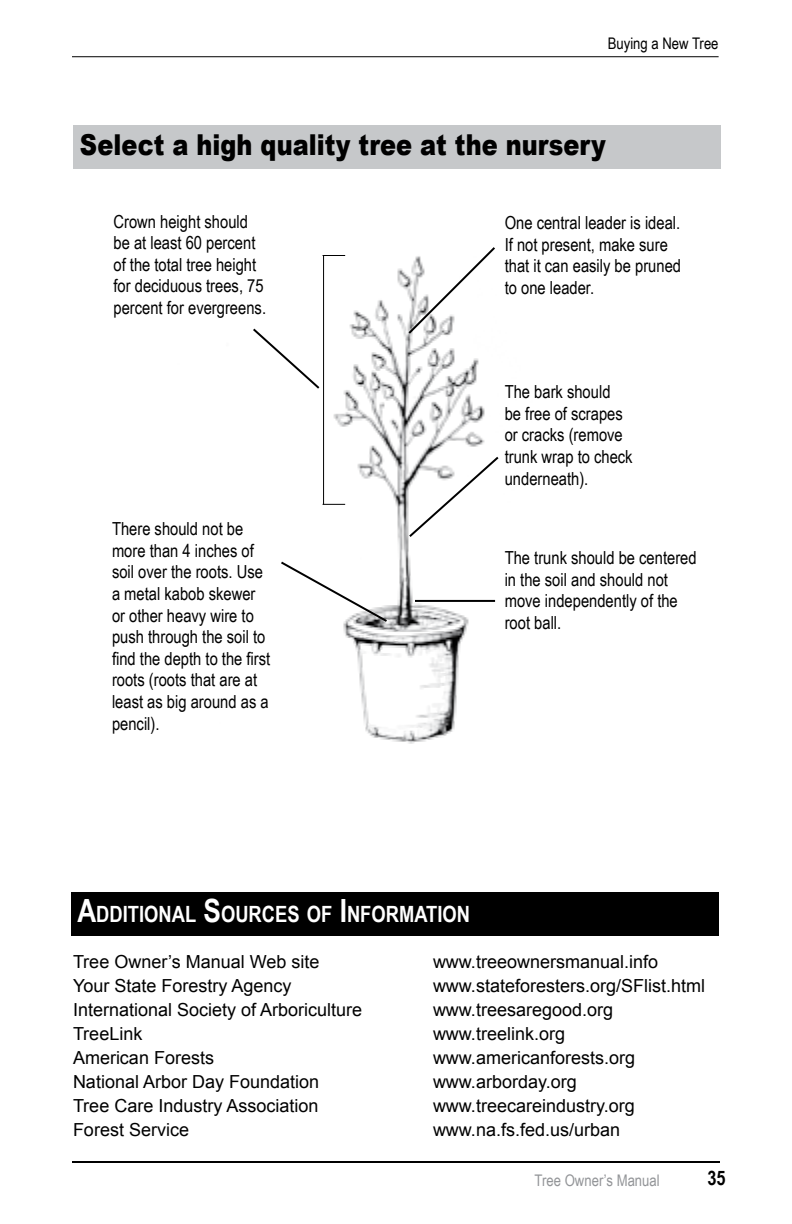
<style>
.page{position:relative;width:792px;height:1224px;background:#fff}
.page>*{position:absolute;margin:0;border:0;box-sizing:border-box;transform-origin:0 0}
.tom_heading2{font:900 28.8px "Arial";letter-spacing:.005em;color:#000;scale:.83 1}
.tom_heading1{font:700 22.4px "Arial Narrow";color:#fff}
.t1{font:700 20px "Arial Narrow";color:#000}
.illustration_text_9p{font:18px/21.6px "Arial Narrow";color:#000}
.text_body_9pt{font:18px "Arial";color:#000}
.t2{font:16px "Arial Narrow";color:#939598}
.tom_heading1_more_he{font:16px "Arial Narrow";color:#000}
.s1{font-size:32px}
</style>
<div class="page">
<hr style="left:72px;top:1161px;width:648px;height:2px;background:#000">
<div style="left:73px;top:126px;width:648px;height:43px;background:#c6c8ca"></div>
<hr style="left:72px;top:56px;width:647px;height:1px;background:#000">
<div style="left:71px;top:892px;width:648px;height:44px;background:#000"></div>
<img style="left:322px;top:255px;width:174px;height:489px">
<hr style="left:415px;top:600px;width:80px;height:2px;background:#000">
<svg style="left:407px;top:455px;width:92px;height:84px"></svg>
<svg style="left:406px;top:247px;width:90px;height:89px"></svg>
<svg style="left:324px;top:255px;width:21px;height:1px"></svg>
<hr style="left:323px;top:255px;width:1px;height:249px;background:#000">
<svg style="left:323px;top:504px;width:22px;height:1px"></svg>
<svg style="left:253px;top:328px;width:67px;height:61px"></svg>
<svg style="left:281px;top:560px;width:108px;height:64px"></svg>
<p class="tom_heading1_more_he" style="left:608px;top:32px;width:112px">Buying a New Tree</p>
<p class="tom_heading2" style="left:80px;top:124px;width:635px">Select a high quality tree at the nursery</p>
<p class="illustration_text_9p" style="left:114px;top:210px;width:154px">Crown height should be at least 60 percent of the total tree height for deciduous trees, 75 percent for evergreens.</p>
<p class="illustration_text_9p" style="left:112px;top:517px;width:160px">There should not be more than 4 inches of soil over the roots. Use a metal kabob skewer or other heavy wire to push through the soil to find the depth to the first roots (roots that are at least as big around as a pencil).</p>
<p class="illustration_text_9p" style="left:505px;top:211px;width:178px">One central leader is ideal.<br>If not present, make sure that it can easily be pruned to one leader.</p>
<p class="illustration_text_9p" style="left:505px;top:380px;width:129px">The bark should<br>be free of scrapes or cracks (remove trunk wrap to check underneath).</p>
<p class="illustration_text_9p" style="left:505px;top:546px;width:194px">The trunk should be centered in the soil and should not move independently of the root ball.</p>
<p class="tom_heading1" style="left:77px;top:897px;width:394px"><span class="s1">A</span>DDITIONAL <span class="s1">S</span>OURCES OF <span class="s1">I</span>NFORMATION</p>
<p class="text_body_9pt" style="left:73px;top:949px;width:248px">Tree Owner’s Manual Web site</p>
<p class="text_body_9pt" style="left:433px;top:949px;width:227px">www.treeownersmanual.info</p>
<p class="text_body_9pt" style="left:73px;top:973px;width:220px">Your State Forestry Agency</p>
<p class="text_body_9pt" style="left:433px;top:973px;width:274px">www.stateforesters.org/SFlist.html</p>
<p class="text_body_9pt" style="left:73px;top:997px;width:291px">International Society of Arboriculture</p>
<p class="text_body_9pt" style="left:433px;top:997px;width:182px">www.treesaregood.org</p>
<p class="text_body_9pt" style="left:73px;top:1021px;width:71px">TreeLink</p>
<p class="text_body_9pt" style="left:433px;top:1021px;width:134px">www.treelink.org</p>
<p class="text_body_9pt" style="left:73px;top:1045px;width:143px">American Forests</p>
<p class="text_body_9pt" style="left:433px;top:1045px;width:204px">www.americanforests.org</p>
<p class="text_body_9pt" style="left:73px;top:1069px;width:248px">National Arbor Day Foundation</p>
<p class="text_body_9pt" style="left:433px;top:1069px;width:145px">www.arborday.org</p>
<p class="text_body_9pt" style="left:73px;top:1093px;width:247px">Tree Care Industry Association</p>
<p class="text_body_9pt" style="left:433px;top:1093px;width:203px">www.treecareindustry.org</p>
<p class="text_body_9pt" style="left:73px;top:1117px;width:118px">Forest Service</p>
<p class="text_body_9pt" style="left:433px;top:1117px;width:189px">www.na.fs.fed.us/urban</p>
<p class="t2" style="left:535px;top:1168px;width:127px">Tree Owner’s Manual</p>
<p class="t1" style="left:708px;top:1162px;width:20px">35</p>
</div>
